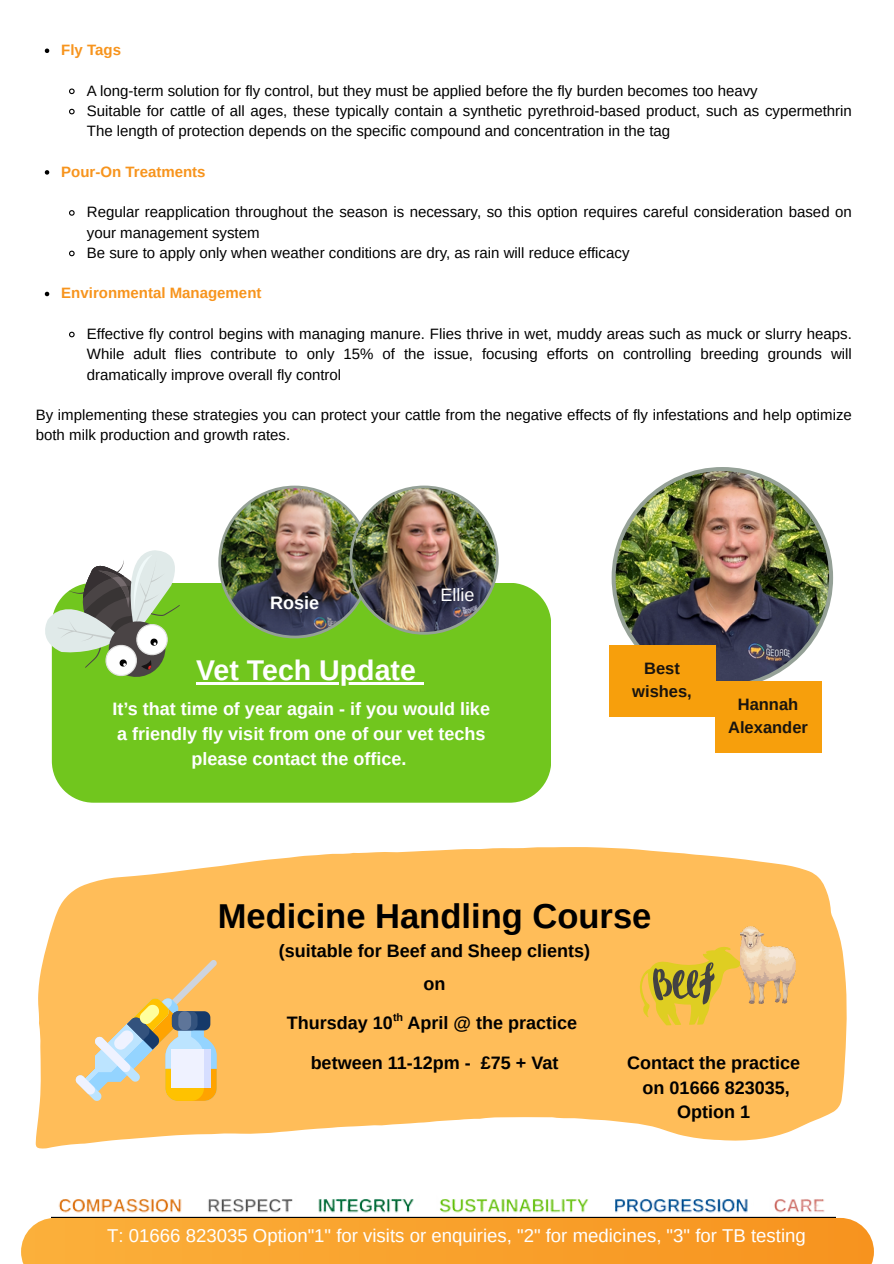
<style>
.page{position:relative;width:894px;height:1264px;background:#fff}
.page>*{position:absolute;margin:0;border:0;box-sizing:border-box;transform-origin:0 0}
.t1{font:700 34.5px "Arimo";color:#000}
.t2{font:700 28.5px "Arimo";color:#fff}
.t3{font:18.6px "Arimo";color:#fff}
.t4{font:700 18px/24.8px "Arimo";color:#000;text-align:center}
.t5{font:700 18px/24.8px "Arimo";color:#fff;text-align:center}
.t6{font:18px "Arimo";color:#fff}
.t7{font:700 16.5px/22.5px "Arimo";color:#19140f;text-align:center}
.t8{font:15px/20.2px "Arimo";color:#000}
.t9{font:700 15px "Arimo";color:#f7941d}
.t10{font:700 10.8px "Arimo";color:#000}
</style>
<div class="page">
<svg style="left:21px;top:1217px;width:852px;height:46px;background:#f49f2e"></svg>
<img style="left:52px;top:1199px;width:783px;height:18px">
<div style="left:52px;top:583px;width:499px;height:219px;background:#71c61e"></div>
<img style="left:611px;top:467px;width:221px;height:221px">
<div style="left:609px;top:645px;width:105px;height:72px;background:#f79f0c"></div>
<svg style="left:45px;top:550px;width:140px;height:130px"></svg>
<img style="left:218px;top:485px;width:280px;height:153px">
<svg style="left:36px;top:847px;width:810px;height:301px;background:#fec670"></svg>
<div style="left:714px;top:681px;width:106px;height:72px;background:#f79f0c"></div>
<svg style="left:45px;top:49px;width:4px;height:4px"></svg>
<svg style="left:69px;top:88px;width:6px;height:7px"></svg>
<svg style="left:69px;top:108px;width:6px;height:7px"></svg>
<svg style="left:45px;top:170px;width:4px;height:5px"></svg>
<svg style="left:69px;top:210px;width:6px;height:6px"></svg>
<svg style="left:69px;top:250px;width:6px;height:7px"></svg>
<svg style="left:45px;top:292px;width:4px;height:4px"></svg>
<svg style="left:69px;top:331px;width:6px;height:7px"></svg>
<svg style="left:74px;top:959px;width:143px;height:143px;background:#e4c182"></svg>
<svg style="left:635px;top:944px;width:106px;height:81px;background:#ddb442"></svg>
<img style="left:740px;top:926px;width:54px;height:77px">
<hr style="left:196px;top:682px;width:220px;height:2px;background:#fff">
<svg style="left:416px;top:682px;width:8px;height:2px"></svg>
<p class="t9" style="left:61px;top:42px;width:61px">Fly Tags</p>
<p class="t8" style="left:87px;top:80px;width:672px">A long-term solution for fly control, but they must be applied before the fly burden becomes too heavy</p>
<p class="t8" style="left:87px;top:101px;width:766px">Suitable for cattle of all ages, these typically contain a synthetic pyrethroid-based product, such as cypermethrin<br>The length of protection depends on the specific compound and concentration in the tag</p>
<h2 class="t9" style="left:61px;top:163px;width:146px">Pour-On Treatments</h2>
<p class="t8" style="left:87px;top:202px;width:766px">Regular reapplication throughout the season is necessary, so this option requires careful consideration based on your management system</p>
<p class="t8" style="left:87px;top:243px;width:544px">Be sure to apply only when weather conditions are dry, as rain will reduce efficacy</p>
<h2 class="t9" style="left:61px;top:285px;width:202px">Environmental Management</h2>
<p class="t8" style="left:87px;top:324px;width:766px;text-align:justify">Effective fly control begins with managing manure. Flies thrive in wet, muddy areas such as muck or slurry heaps.<br>While adult flies contribute to only 15% of the issue, focusing efforts on controlling breeding grounds will dramatically improve overall fly control</p>
<p class="t8" style="left:36px;top:405px;width:817px">By implementing these strategies you can protect your cattle from the negative effects of fly infestations and help optimize both milk production and growth rates.</p>
<h1 class="t5" style="left:270px;top:590px;width:50px">Rosie</h1>
<h2 class="t6" style="left:440px;top:585px;width:35px">Ellie</h2>
<p class="t2" style="left:196px;top:654px;width:221px">Vet Tech Update</p>
<h2 class="t5" style="left:113px;top:696px;width:379px">It’s that time of year again - if you would like a friendly fly visit from one of our vet techs please contact the office.</h2>
<p class="t7" style="left:632px;top:657px;width:61px">Best wishes,</p>
<p class="t7" style="left:728px;top:693px;width:81px">Hannah<br>Alexander</p>
<h4 class="t1" style="left:218px;top:896px;width:435px">Medicine Handling Course</h4>
<h4 class="t4" style="left:279px;top:934px;width:312px;line-height:32.7px">(suitable for Beef and Sheep clients) on</h4>
<h4 class="t4" style="left:287px;top:1010px;width:292px">Thursday 10 April @ the practice</h4>
<h4 class="t10" style="left:393px;top:1011px;width:12px">th</h4>
<h4 class="t4" style="left:310px;top:1050px;width:249px">between 11-12pm - £75 + Vat</h4>
<h4 class="t4" style="left:627px;top:1050px;width:174px">Contact the practice on 01666 823035,<br>Option 1</h4>
<p class="t3" style="left:107px;top:1225px;width:700px">T: 01666 823035 Option"1" for visits or enquiries, "2" for medicines, "3" for TB testing</p>
</div>
